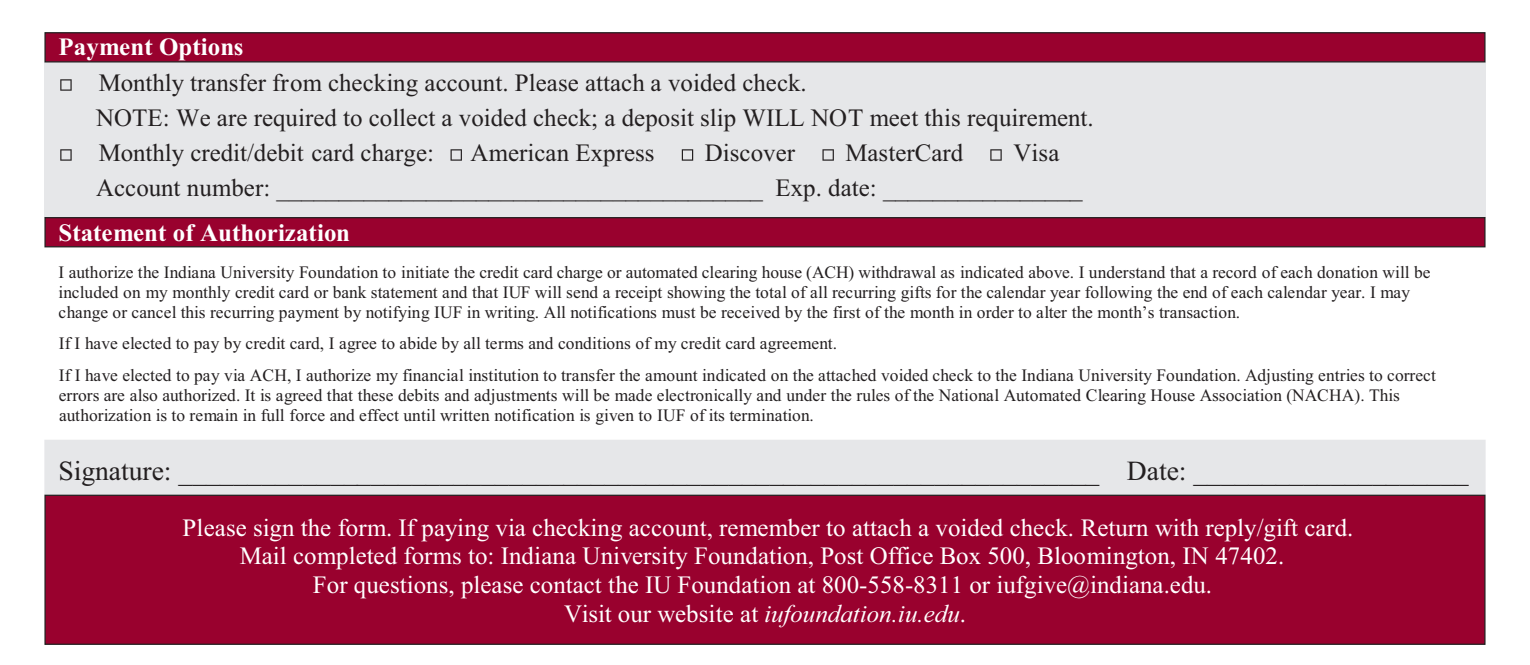
<style>
.page{position:relative;width:1530px;height:665px;background:#fff}
.page>*{position:absolute;margin:0;border:0;box-sizing:border-box;transform-origin:0 0}
.t1{font:27.5px "Times New Roman";color:#231f20}
.t2{font:25px/28.8px "Times New Roman";color:#fff;text-align:center}
.t3{font:25px/35px "Times New Roman";color:#231f20}
.t4{font:700 25px "Times New Roman";letter-spacing:.005em;color:#fff}
.t5{font:17.5px/20px "Times New Roman";color:#231f20}
.s1{font-style:italic}
</style>
<div class="page">
<div style="left:44px;top:440px;width:1442px;height:54px;background:#e6e7e9"></div>
<div style="left:44px;top:62px;width:1442px;height:155px;background:#e6e7e9"></div>
<div style="left:44px;top:32px;width:1442px;height:30px;background:#99012e;border:1px solid #231f20"></div>
<div style="left:44px;top:217px;width:1442px;height:30px;background:#99012e;border:1px solid #231f20"></div>
<div style="left:44px;top:494px;width:1442px;height:150px;background:#99012e;border:1px solid #231f20"></div>
<svg style="left:60px;top:79px;width:12px;height:12px"></svg>
<svg style="left:60px;top:149px;width:12px;height:11px"></svg>
<svg style="left:451px;top:149px;width:11px;height:11px"></svg>
<svg style="left:682px;top:149px;width:11px;height:11px"></svg>
<svg style="left:822px;top:149px;width:12px;height:11px"></svg>
<svg style="left:990px;top:149px;width:12px;height:11px"></svg>
<h2 class="t4" style="left:58px;top:38px;width:187px">Payment Options</h2>
<h2 class="t3" style="left:96px;top:67px;width:999px">Monthly transfer from checking account. Please attach a voided check.<br>NOTE: We are required to collect a voided check; a deposit slip WILL NOT meet this requirement.<br>Monthly credit/debit card charge:</h2>
<h2 class="t3" style="left:96px;top:137px;width:988px;text-indent:917px">Visa<br>Account number: _______________________________________ Exp. date: ________________</h2>
<h2 class="t4" style="left:59px;top:223px;width:293px">Statement of Authorization</h2>
<p class="t5" style="left:58px;top:263px;width:1374px">I authorize the Indiana University Foundation to initiate the credit card charge or automated clearing house (ACH) withdrawal as indicated above. I understand that a record of each donation will be included on my monthly credit card or bank statement and that IUF will send a receipt showing the total of all recurring gifts for the calendar year following the end of each calendar year. I may change or cancel this recurring payment by notifying IUF in writing. All notifications must be received by the first of the month in order to alter the month’s transaction.</p>
<p class="t5" style="left:59px;top:329px;width:1379px;line-height:31.2px">If I have elected to pay by credit card, I agree to abide by all terms and conditions of my credit card agreement.<br>If I have elected to pay via ACH, I authorize my financial institution to transfer the amount indicated on the attached voided check to the Indiana University Foundation. Adjusting entries to correct</p>
<p class="t5" style="left:59px;top:386px;width:1342px">errors are also authorized. It is agreed that these debits and adjustments will be made electronically and under the rules of the National Automated Clearing House Association (NACHA). This authorization is to remain in full force and effect until written notification is given to IUF of its termination.</p>
<h1 class="t1" style="left:59px;top:459px;width:1412px">Signature: ___________________________________________________________________ Date: ____________________</h1>
<p class="t2" style="left:183px;top:514px;width:1172px">Please sign the form. If paying via checking account, remember to attach a voided check. Return with reply/gift card.<br>Mail completed forms to: Indiana University Foundation, Post Office Box 500, Bloomington, IN 47402.<br>For questions, please contact the IU Foundation at 800-558-8311 or iufgive@indiana.edu.<br>Visit our website at <span class="s1">iufoundation.iu.edu</span>.</p>
<h2 class="t3" style="left:471px;top:137px;width:185px">American Express</h2>
<h2 class="t3" style="left:705px;top:137px;width:92px">Discover</h2>
<h2 class="t3" style="left:845px;top:137px;width:120px">MasterCard</h2>
</div>
